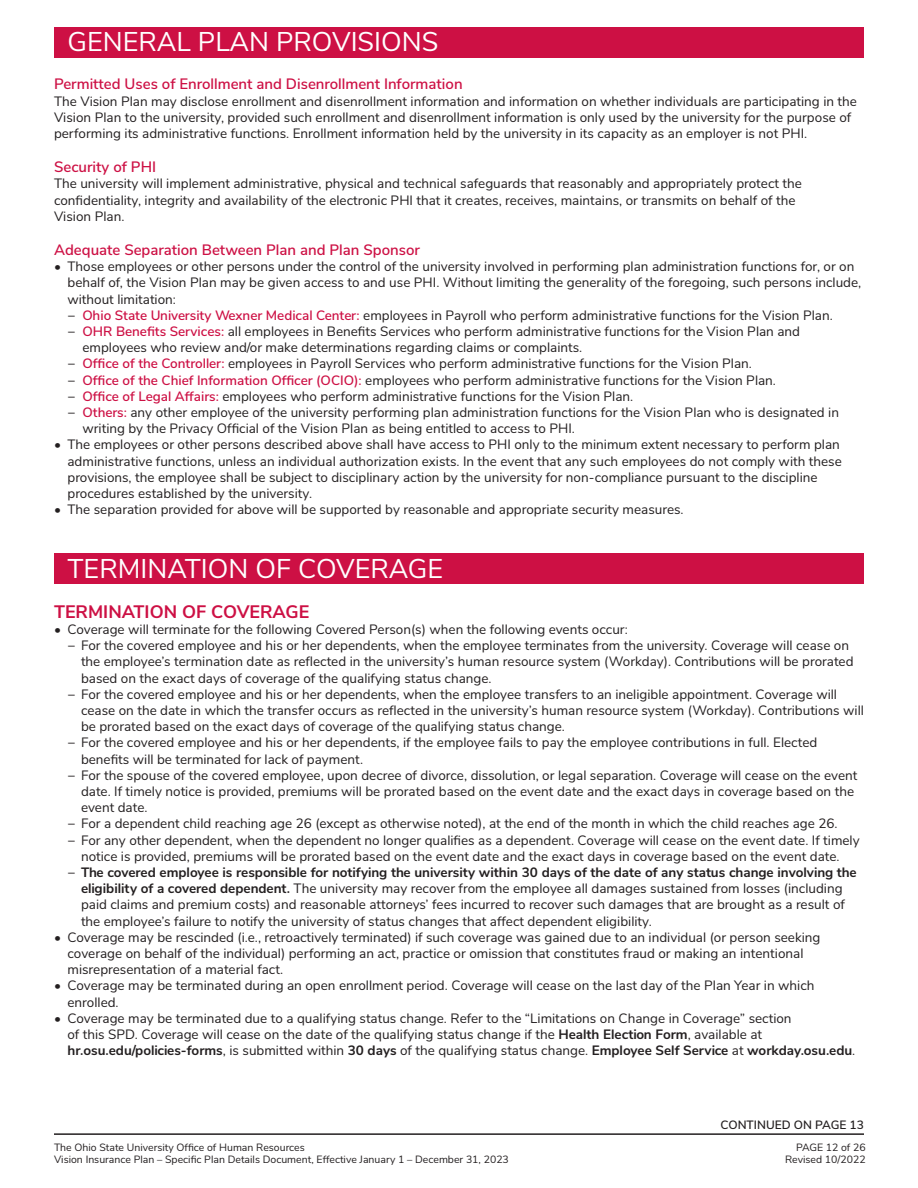
<style>
.page{position:relative;width:918px;height:1188px;background:#fff}
.page>*{position:absolute;margin:0;border:0;box-sizing:border-box;transform-origin:0 0}
.t1{font:27px "Buckeye Sans";color:#fff}
.t2{font:700 18px "Buckeye Sans";color:#cd1044}
.t3{font:600 15px "Buckeye Sans";color:#cd1044}
.t4{font:13.5px/16.2px "Buckeye Sans";color:#231f20}
.t5{font:600 12px "Buckeye Sans";color:#231f20}
.t6{font:10.5px/12.6px "Buckeye Sans";color:#231f20}
.s1{font-weight:600;color:#cd1044}
.s2{font-weight:700}
</style>
<div class="page">
<hr style="left:54px;top:1133px;width:810px;height:2px;background:#231f20">
<div style="left:54px;top:27px;width:810px;height:30px;background:#cd1044"></div>
<div style="left:54px;top:553px;width:810px;height:31px;background:#cd1044"></div>
<h1 class="t1" style="left:68px;top:22px;width:372px">GENERAL PLAN PROVISIONS</h1>
<h4 class="t3" style="left:54px;top:73px;width:410px">Permitted Uses of Enrollment and Disenrollment Information</h4>
<p class="t4" style="left:54px;top:92px;width:805px">The Vision Plan may disclose enrollment and disenrollment information and information on whether individuals are participating in the<br>Vision Plan to the university, provided such enrollment and disenrollment information is only used by the university for the purpose of performing its administrative functions. Enrollment information held by the university in its capacity as an employer is not PHI.</p>
<h4 class="t3" style="left:54px;top:156px;width:104px">Security of PHI</h4>
<p class="t4" style="left:54px;top:175px;width:749px">The university will implement administrative, physical and technical safeguards that reasonably and appropriately protect the confidentiality, integrity and availability of the electronic PHI that it creates, receives, maintains, or transmits on behalf of the<br>Vision Plan.</p>
<h4 class="t3" style="left:54px;top:239px;width:368px">Adequate Separation Between Plan and Plan Sponsor</h4>
<p class="t4" style="left:68px;top:258px;width:795px;text-indent:-14px">• Those employees or other persons under the control of the university involved in performing plan administration functions for, or on behalf of, the Vision Plan may be given access to and use PHI. Without limiting the generality of the foregoing, such persons include, without limitation:</p>
<p class="t4" style="left:68px;top:306px;width:767px">− <span class="s1">Ohio State University Wexner Medical Center:</span> employees in Payroll who perform administrative functions for the Vision Plan.</p>
<p class="t4" style="left:82px;top:322px;width:719px;text-indent:-15px">− <span class="s1">OHR Benefits Services:</span> all employees in Benefits Services who perform administrative functions for the Vision Plan and employees who review and/or make determinations regarding claims or complaints.</p>
<p class="t4" style="left:68px;top:355px;width:686px">− <span class="s1">Office of the Controller:</span> employees in Payroll Services who perform administrative functions for the Vision Plan.</p>
<p class="t4" style="left:68px;top:371px;width:710px">− <span class="s1">Office of the Chief Information Officer (OCIO):</span> employees who perform administrative functions for the Vision Plan.</p>
<p class="t4" style="left:68px;top:387px;width:567px">− <span class="s1">Office of Legal Affairs:</span> employees who perform administrative functions for the Vision Plan.</p>
<p class="t4" style="left:82px;top:403px;width:758px;text-indent:-15px">− <span class="s1">Others:</span> any other employee of the university performing plan administration functions for the Vision Plan who is designated in writing by the Privacy Official of the Vision Plan as being entitled to access to PHI.</p>
<p class="t4" style="left:68px;top:436px;width:776px;text-indent:-14px">• The employees or other persons described above shall have access to PHI only to the minimum extent necessary to perform plan administrative functions, unless an individual authorization exists. In the event that any such employees do not comply with these provisions, the employee shall be subject to disciplinary action by the university for non-compliance pursuant to the discipline procedures established by the university.</p>
<p class="t4" style="left:54px;top:501px;width:631px">• The separation provided for above will be supported by reasonable and appropriate security measures.</p>
<h2 class="t1" style="left:68px;top:548px;width:377px">TERMINATION OF COVERAGE</h2>
<h3 class="t2" style="left:54px;top:598px;width:257px">TERMINATION OF COVERAGE</h3>
<p class="t4" style="left:54px;top:620px;width:576px">• Coverage will terminate for the following Covered Person(s) when the following events occur:</p>
<p class="t4" style="left:81px;top:637px;width:774px;text-indent:-14px">− For the covered employee and his or her dependents, when the employee terminates from the university. Coverage will cease on the employee’s termination date as reflected in the university’s human resource system (Workday). Contributions will be prorated based on the exact days of coverage of the qualifying status change.</p>
<p class="t4" style="left:81px;top:685px;width:784px;text-indent:-14px">− For the covered employee and his or her dependents, when the employee transfers to an ineligible appointment. Coverage will cease on the date in which the transfer occurs as reflected in the university’s human resource system (Workday). Contributions will be prorated based on the exact days of coverage of the qualifying status change.</p>
<p class="t4" style="left:81px;top:734px;width:738px;text-indent:-14px">− For the covered employee and his or her dependents, if the employee fails to pay the employee contributions in full. Elected benefits will be terminated for lack of payment.</p>
<p class="t4" style="left:81px;top:766px;width:778px;text-indent:-14px">− For the spouse of the covered employee, upon decree of divorce, dissolution, or legal separation. Coverage will cease on the event date. If timely notice is provided, premiums will be prorated based on the event date and the exact days in coverage based on the event date.</p>
<p class="t4" style="left:68px;top:815px;width:772px">− For a dependent child reaching age 26 (except as otherwise noted), at the end of the month in which the child reaches age 26.</p>
<p class="t4" style="left:68px;top:831px;width:794px;text-align:center">− For any other dependent, when the dependent no longer qualifies as a dependent. Coverage will cease on the event date. If timely notice is provided, premiums will be prorated based on the event date and the exact days in coverage based on the event date.</p>
<p class="t4" style="left:81px;top:863px;width:777px;text-indent:-14px">− <span class="s2">The covered employee is responsible for notifying the university within 30 days of the date of any status change involving the eligibility of a covered dependent.</span> The university may recover from the employee all damages sustained from losses (including paid claims and premium costs) and reasonable attorneys’ fees incurred to recover such damages that are brought as a result of the employee’s failure to notify the university of status changes that affect dependent eligibility.</p>
<p class="t4" style="left:68px;top:928px;width:755px;text-indent:-14px">• Coverage may be rescinded (i.e., retroactively terminated) if such coverage was gained due to an individual (or person seeking coverage on behalf of the individual) performing an act, practice or omission that constitutes fraud or making an intentional misrepresentation of a material fact.</p>
<p class="t4" style="left:68px;top:977px;width:749px;text-indent:-14px">• Coverage may be terminated during an open enrollment period. Coverage will cease on the last day of the Plan Year in which enrolled.</p>
<p class="t4" style="left:68px;top:1009px;width:789px;text-indent:-14px">• Coverage may be terminated due to a qualifying status change. Refer to the “Limitations on Change in Coverage” section<br>of this SPD. Coverage will cease on the date of the qualifying status change if the <span class="s2">Health Election Form</span>, available at <span class="s2">hr.osu.edu/policies-forms</span>, is submitted within <span class="s2">30 days</span> of the qualifying status change. <span class="s2">Employee Self Service</span> at <span class="s2">workday.osu.edu</span>.</p>
<p class="t5" style="left:720px;top:1116px;width:145px">CONTINUED ON PAGE 13</p>
<p class="t6" style="left:54px;top:1140px;width:456px">The Ohio State University Office of Human Resources<br>Vision Insurance Plan – Specific Plan Details Document, Effective January 1 – December 31, 2023</p>
<p class="t6" style="left:785px;top:1140px;width:82px;text-align:right">PAGE 12 of 26<br>Revised 10/2022</p>
</div>
